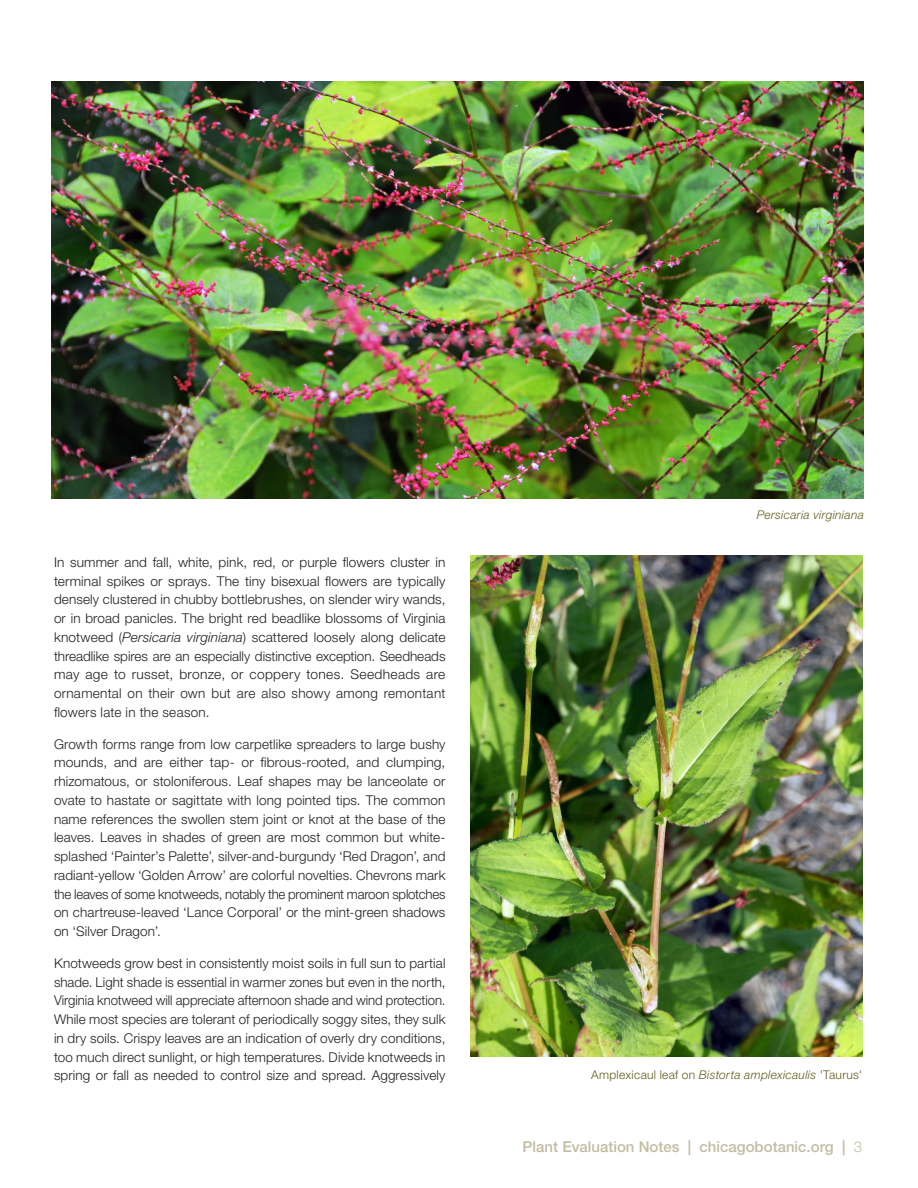
<style>
.page{position:relative;width:918px;height:1188px;background:#fff}
.page>*{position:absolute;margin:0;border:0;box-sizing:border-box;transform-origin:0 0}
.t1{font:500 15px "Helvetica Neue LT Std";color:#c2bca2}
.justification{font:300 13.5px/18.8px "Helvetica Neue LT Std";letter-spacing:.01em;color:#231f20;text-align:justify}
.CAPTIONS_FLUSH_RIGHT{font:300 12px "Helvetica Neue LT Std";letter-spacing:.025em;color:#615c1c}
.CAPTIONS_FLUSH_RIGHT-2{font:italic 300 12px "Helvetica Neue LT Std";letter-spacing:.025em;color:#615c1c}
.s1{font-style:italic}
.s2{font-weight:300}
</style>
<div class="page">
<img style="left:52px;top:81px;width:812px;height:418px">
<img style="left:471px;top:555px;width:391px;height:501px">
<p class="justification" style="left:54px;top:552px;width:393px">In summer and fall, white, pink, red, or purple flowers cluster in terminal spikes or sprays. The tiny bisexual flowers are typically densely clustered in chubby bottlebrushes, on slender wiry wands, or in broad panicles. The bright red beadlike blossoms of Virginia knotweed (<span class="s1">Persicaria virginiana</span>) scattered loosely along delicate threadlike spires are an especially distinctive exception. Seedheads may age to russet, bronze, or coppery tones. Seedheads are ornamental on their own but are also showy among remontant flowers late in the season.</p>
<p class="justification" style="left:54px;top:734px;width:393px">Growth forms range from low carpetlike spreaders to large bushy mounds, and are either tap- or fibrous-rooted, and clumping, rhizomatous, or stoloniferous. Leaf shapes may be lanceolate or ovate to hastate or sagittate with long pointed tips. The common name references the swollen stem joint or knot at the base of the leaves. Leaves in shades of green are most common but white&shy;splashed ‘Painter’s Palette’, silver-and-burgundy ‘Red Dragon’, and radiant-yellow ‘Golden Arrow’ are colorful novelties. Chevrons mark the leaves of some knotweeds, notably the prominent maroon splotches on chartreuse-leaved ‘Lance Corporal’ or the mint-green shadows on ‘Silver Dragon’.</p>
<p class="justification" style="left:54px;top:953px;width:393px">Knotweeds grow best in consistently moist soils in full sun to partial shade. Light shade is essential in warmer zones but even in the north, Virginia knotweed will appreciate afternoon shade and wind protection.<br>While most species are tolerant of periodically soggy sites, they sulk in dry soils. Crispy leaves are an indication of overly dry conditions, too much direct sunlight, or high temperatures. Divide knotweeds in spring or fall as needed to control size and spread. Aggressively</p>
<p class="CAPTIONS_FLUSH_RIGHT-2" style="left:757px;top:507px;width:109px">Persicaria virginiana</p>
<p class="CAPTIONS_FLUSH_RIGHT" style="left:591px;top:1067px;width:272px">Amplexicaul leaf on <span class="s1">Bistorta amplexicaulis</span> 'Taurus'</p>
<p class="t1" style="left:523px;top:1138px;width:341px">Plant Evaluation Notes | chicagobotanic.org | <span class="s2">3</span></p>
</div>
